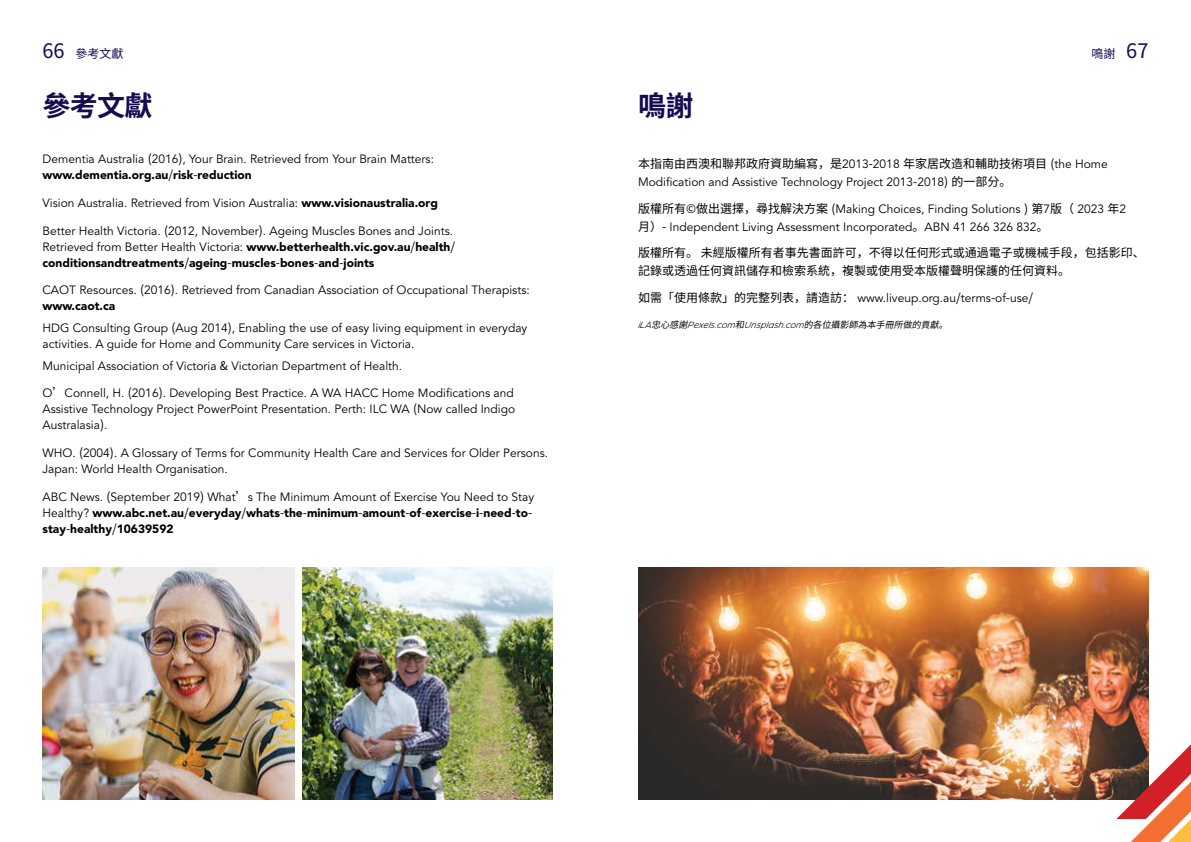
<style>
.page{position:relative;width:1191px;height:842px;background:#fff}
.page>*{position:absolute;margin:0;border:0;box-sizing:border-box;transform-origin:0 0}
.MAJOR_BLUE_HEADER{font:700 28px "Noto Sans CJ Ksc";color:#160b51}
.Section_Major_Header_White{font:700 28px "Noto Sans CJ Ksc";color:#160b51}
.MAIN_BODY_TXT{font:12px/16px "Avenir LT Std";color:#000}
.MAIN_BODY_TXT-2{font:900 12px/16px "Avenir LT Std";color:#000}
.MAIN_BODY_TXT-3{font:12px/18px "Noto Sans CJ Ksc";color:#000}
.Folio_txt_left{font:12px "Noto Sans CJ Ksc";color:#160b51}
.FOLIO_TXT{font:12px "Noto Sans CJ Ksc";color:#160b51}
.MAIN_BODY_TXT-4{font:italic 300 9px "Metropolis";color:#000}
.s1{font-size:20px}
.s2{font-family:"Noto Sans CJ Ksc"}
.s3{font-weight:900}
.s4{font-weight:400}
.s5{font-family:"Noto Sans CJ Ksc";font-weight:400}
</style>
<div class="page">
<img style="left:302px;top:567px;width:251px;height:232px">
<img style="left:43px;top:567px;width:252px;height:232px">
<img style="left:638px;top:567px;width:510px;height:232px">
<svg style="left:1116px;top:744px;width:75px;height:98px"></svg>
<p class="Folio_txt_left" style="left:43px;top:47px;width:83px"><span class="s1">66</span> 參考文獻</p>
<p class="MAJOR_BLUE_HEADER" style="left:43px;top:90px;width:111px">參考文獻</p>
<p class="MAIN_BODY_TXT" style="left:43px;top:152px;width:393px">Dementia Australia <span class="s2">(</span>2016<span class="s2">)</span>, Your Brain. Retrieved from Your Brain Matters: <span class="s3">www.dementia.org.au</span><span class="s2">/</span><span class="s3">risk</span><span class="s2">-</span><span class="s3">reduction</span></p>
<p class="MAIN_BODY_TXT" style="left:43px;top:195px;width:397px">Vision Australia. Retrieved from Vision Australia: <span class="s3">www.visionaustralia.org</span></p>
<p class="MAIN_BODY_TXT" style="left:43px;top:223px;width:414px">Better Health Victoria. <span class="s2">(</span>2012, November<span class="s2">)</span>. Ageing Muscles Bones and Joints.<br>Retrieved from Better Health Victoria: <span class="s3">www.betterhealth.vic.gov.au</span><span class="s2">/</span><span class="s3">health</span><span class="s2">/ </span><span class="s3">conditionsandtreatments</span><span class="s2">/</span><span class="s3">ageing</span><span class="s2">-</span><span class="s3">muscles</span><span class="s2">-</span><span class="s3">bones</span><span class="s2">-</span><span class="s3">and</span><span class="s2">-</span><span class="s3">joints</span></p>
<p class="MAIN_BODY_TXT" style="left:43px;top:283px;width:489px">CAOT Resources. <span class="s2">(</span>2016<span class="s2">)</span>. Retrieved from Canadian Association of Occupational Therapists: <span class="s3">www.caot.ca</span></p>
<p class="MAIN_BODY_TXT" style="left:43px;top:320px;width:486px">HDG Consulting Group <span class="s2">(</span>Aug 2014<span class="s2">)</span>, Enabling the use of easy living equipment in everyday activities. A guide for Home and Community Care services in Victoria.</p>
<p class="MAIN_BODY_TXT" style="left:43px;top:358px;width:361px">Municipal Association of Victoria <span class="s2">&amp;</span> Victorian Department of Health.</p>
<p class="MAIN_BODY_TXT" style="left:43px;top:386px;width:474px">O<span class="s2">’</span>Connell, H. <span class="s2">(</span>2016<span class="s2">)</span>. Developing Best Practice. A WA HACC Home Modifications and<br>Assistive Technology Project PowerPoint Presentation. Perth: ILC WA <span class="s2">(</span>Now called Indigo<br>Australasia<span class="s2">)</span>.</p>
<p class="MAIN_BODY_TXT" style="left:43px;top:445px;width:507px">WHO. <span class="s2">(</span>2004<span class="s2">)</span>. A Glossary of Terms for Community Health Care and Services for Older Persons.<br>Japan: World Health Organisation.</p>
<p class="MAIN_BODY_TXT-2" style="left:43px;top:489px;width:493px"><span class="s4">ABC News.</span> <span class="s5">(</span><span class="s4">September 2019</span><span class="s5">)</span> <span class="s4">What</span><span class="s5">’</span><span class="s4">s The Minimum Amount of Exercise You Need to Stay<br>Healthy?</span> www.abc.net.au<span class="s5">/</span>everyday<span class="s5">/</span>whats<span class="s5">-</span>the<span class="s5">-</span>minimum<span class="s5">-</span>amount<span class="s5">-</span>of<span class="s5">-</span>exercise<span class="s5">-</span>i<span class="s5">-</span>need<span class="s5">-</span>to&shy;stay<span class="s5">-</span>healthy<span class="s5">/</span>10639592</p>
<p class="Section_Major_Header_White" style="left:638px;top:90px;width:57px">鳴謝</p>
<p class="FOLIO_TXT" style="left:1091px;top:47px;width:59px">鳴謝 <span class="s1">67</span></p>
<p class="MAIN_BODY_TXT" style="left:638px;top:156px;width:471px;line-height:18px"><span class="s2">本指南由西澳和聯邦政府資助編寫，是</span>2013<span class="s2">-</span>2018 <span class="s2">年家居改造和輔助技術項目 (</span>the Home<br>Modification and Assistive Technology Project 2013<span class="s2">-</span>2018<span class="s2">) 的一部分。</span></p>
<p class="MAIN_BODY_TXT" style="left:638px;top:200px;width:489px;line-height:18px"><span class="s2">版權所有©做出選擇，尋找解決方案 (</span>Making Choices, Finding Solutions <span class="s2">) 第</span>7<span class="s2">版（</span> 2023 <span class="s2">年</span>2<span class="s2">月）-</span> Independent Living Assessment Incorporated<span class="s2">。</span>ABN 41 266 326 832<span class="s2">。</span></p>
<p class="MAIN_BODY_TXT-3" style="left:638px;top:244px;width:508px">版權所有。 未經版權所有者事先書面許可，不得以任何形式或通過電子或機械手段，包括影印、記錄或透過任何資訊儲存和檢索系統，複製或使用受本版權聲明保護的任何資料。</p>
<p class="MAIN_BODY_TXT" style="left:638px;top:290px;width:397px"><span class="s2">如需「使用條款」的完整列表，請造訪：</span> www.liveup.org.au<span class="s2">/</span>terms<span class="s2">-</span>of<span class="s2">-</span>use<span class="s2">/</span></p>
<p class="MAIN_BODY_TXT-4" style="left:638px;top:320px;width:316px">iLA<span class="s5">忠心感謝</span>Pexels.com<span class="s5">和</span>Unsplash.com<span class="s5">的各位攝影師為本手冊所做的貢獻。</span></p>
</div>
